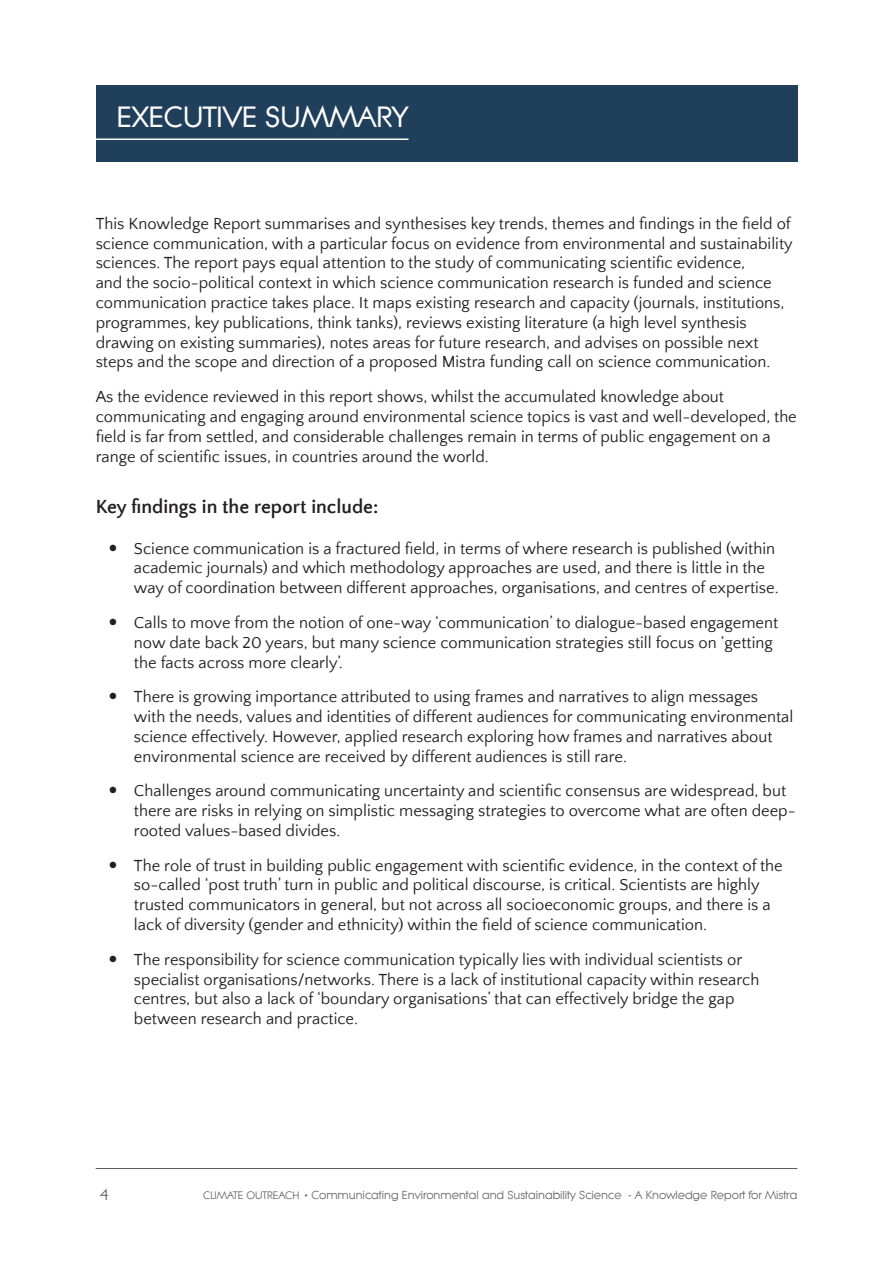
<style>
.page{position:relative;width:893px;height:1263px;background:#fff}
.page>*{position:absolute;margin:0;border:0;box-sizing:border-box;transform-origin:0 0}
.t1{font:700 28.5px "Litera Serial";color:#fff}
.Black_title{font:700 19.5px "Quattrocento Sans";color:#231f20}
.t2{font:16.5px/19.8px "Quattrocento Sans";color:#231f20}
.t3{font:15px "Litera Serial";color:#57585a}
.t4{font:11.25px "Litera Serial";color:#57585a}
.s1{font-size:10.5px}
.s2{font-family:"Quattrocento Sans";font-weight:700;font-size:15px}
</style>
<div class="page">
<hr style="left:96px;top:1168px;width:701px;height:1px;background:#57585a">
<div style="left:96px;top:85px;width:701px;height:77px;background:#1f3f5b"></div>
<hr style="left:96px;top:139px;width:312px;height:1px;background:#fff">
<p class="t1" style="left:117px;top:100px;width:293px">EXECUTIVE SUMMARY</p>
<p class="t2" style="left:96px;top:214px;width:699px">This Knowledge Report summarises and synthesises key trends, themes and findings in the field of science communication, with a particular focus on evidence from environmental and sustainability sciences. The report pays equal attention to the study of communicating scientific evidence,<br>and the socio-political context in which science communication research is funded and science communication practice takes place. It maps existing research and capacity (journals, institutions, programmes, key publications, think tanks), reviews existing literature (a high level synthesis drawing on existing summaries), notes areas for future research, and advises on possible next steps and the scope and direction of a proposed Mistra funding call on science communication.</p>
<p class="t2" style="left:96px;top:387px;width:703px">As the evidence reviewed in this report shows, whilst the accumulated knowledge about communicating and engaging around environmental science topics is vast and well-developed, the field is far from settled, and considerable challenges remain in terms of public engagement on a range of scientific issues, in countries around the world.</p>
<p class="Black_title" style="left:96px;top:496px;width:284px">Key findings in the report include:</p>
<p class="t2" style="left:134px;top:539px;width:646px">Science communication is a fractured field, in terms of where research is published (within academic journals) and which methodology approaches are used, and there is little in the way of coordination between different approaches, organisations, and centres of expertise.</p>
<p class="t2" style="left:134px;top:613px;width:646px">Calls to move from the notion of one-way ‘communication’ to dialogue-based engagement now date back 20 years, but many science communication strategies still focus on ‘getting the facts across more clearly’.</p>
<p class="t2" style="left:134px;top:687px;width:661px">There is growing importance attributed to using frames and narratives to align messages with the needs, values and identities of different audiences for communicating environmental science effectively. However, applied research exploring how frames and narratives about environmental science are received by different audiences is still rare.</p>
<p class="t2" style="left:134px;top:781px;width:663px">Challenges around communicating uncertainty and scientific consensus are widespread, but there are risks in relying on simplistic messaging strategies to overcome what are often deep&shy;rooted values-based divides.</p>
<p class="t2" style="left:134px;top:856px;width:650px">The role of trust in building public engagement with scientific evidence, in the context of the so-called ‘post truth’ turn in public and political discourse, is critical. Scientists are highly trusted communicators in general, but not across all socioeconomic groups, and there is a lack of diversity (gender and ethnicity) within the field of science communication.</p>
<p class="t2" style="left:134px;top:950px;width:627px">The responsibility for science communication typically lies with individual scientists or specialist organisations/networks. There is a lack of institutional capacity within research centres, but also a lack of ‘boundary organisations’ that can effectively bridge the gap between research and practice.</p>
<p class="t3" style="left:100px;top:1186px;width:10px">4</p>
<p class="t4" style="left:203px;top:1188px;width:596px"><span class="s1">CLIMATE OUTREACH</span> <span class="s2">•</span> Communicating Environmental and Sustainability Science - A Knowledge Report for Mistra</p>
</div>
